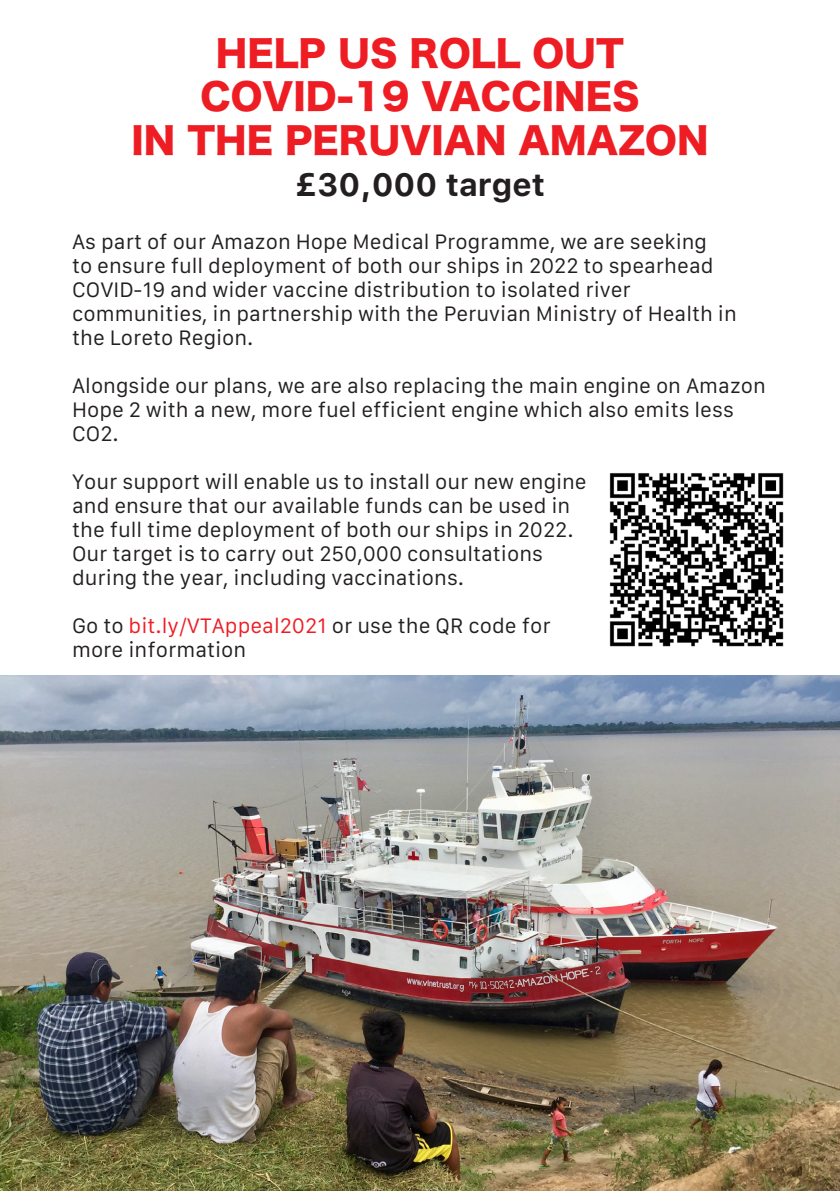
<style>
.page{position:relative;width:840px;height:1191px;background:#fff}
.page>*{position:absolute;margin:0;border:0;box-sizing:border-box;transform-origin:0 0}
.t1{font:36px "Hira Kaku Std N W8";color:#ee1d23}
.t2{font:700 32px "Galvji";color:#231f20}
.t3{font:20px/24px "Galvji";color:#231f20}
.s1{color:#ee1d23}
</style>
<div class="page">
<img style="left:0;top:676px;width:839px;height:515px">
<img style="left:609px;top:473px;width:175px;height:174px">
<p class="t1" style="left:216px;top:34px;width:409px">HELP US ROLL OUT</p>
<p class="t1" style="left:200px;top:77px;width:440px">COVID-19 VACCINES</p>
<p class="t1" style="left:131px;top:120px;width:578px">IN THE PERUVIAN AMAZON</p>
<p class="t2" style="left:295px;top:165px;width:251px">£30,000 target</p>
<p class="t3" style="left:72px;top:230px;width:666px">As part of our Amazon Hope Medical Programme, we are seeking<br>to ensure full deployment of both our ships in 2022 to spearhead COVID-19 and wider vaccine distribution to isolated river communities, in partnership with the Peruvian Ministry of Health in the Loreto Region.</p>
<p class="t3" style="left:72px;top:374px;width:695px">Alongside our plans, we are also replacing the main engine on Amazon<br>Hope 2 with a new, more fuel efficient engine which also emits less<br>CO2.</p>
<p class="t3" style="left:72px;top:470px;width:516px">Your support will enable us to install our new engine and ensure that our available funds can be used in the full time deployment of both our ships in 2022.<br>Our target is to carry out 250,000 consultations during the year, including vaccinations.</p>
<p class="t3" style="left:72px;top:614px;width:480px">Go to <span class="s1">bit.ly/VTAppeal2021</span> or use the QR code for more information</p>
</div>
